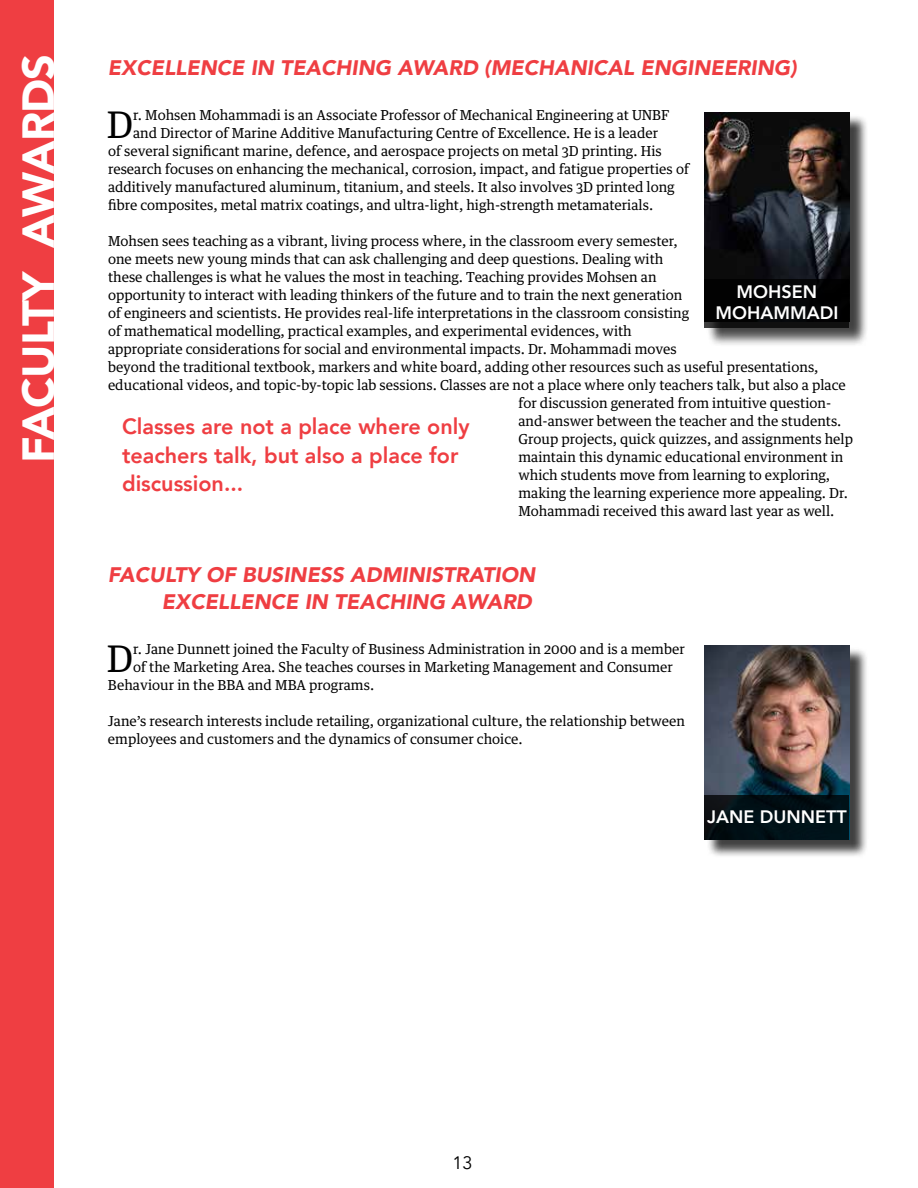
<style>
.page{position:relative;width:918px;height:1188px;background:#fff}
.page>*{position:absolute;margin:0;border:0;box-sizing:border-box;transform-origin:0 0}
.t1{font:900 45px "Avenir";letter-spacing:-.02em;color:#fff}
.t2{font:36.75px "Guardian Text Egyp";color:#000}
.t3{font:800 22.05px/28.5px "Avenir";color:#ef3e42}
.t4{font:italic 900 21px/27px "Avenir";color:#ef3e42;text-align:right}
.t5{font:800 18px/21.6px "Avenir";color:#fff;text-align:center}
.t6{font:18px "Avenir";color:#000}
.t7{font:13.8px/18px "Guardian Text Egyp";color:#000}
</style>
<div class="page">
<div style="left:0;top:0;width:54px;height:1188px;background:#ef3e42"></div>
<div style="left:706px;top:115px;width:162px;height:232px;background:#000;opacity:.75"></div>
<img style="left:704px;top:112px;width:146px;height:209px">
<div style="left:705px;top:280px;width:144px;height:48px;background:#000"></div>
<div style="left:707px;top:647px;width:162px;height:212px;background:#000;opacity:.75"></div>
<img style="left:704px;top:645px;width:146px;height:195px">
<div style="left:705px;top:795px;width:144px;height:45px;background:linear-gradient(to right,#060f14,#001118)"></div>
<h1 class="t1" style="left:0;top:463px;width:411px;rotate:-90deg">FACULTY AWARDS</h1>
<h3 class="t4" style="left:108px;top:54px;width:690px">EXCELLENCE IN TEACHING AWARD (MECHANICAL ENGINEERING)</h3>
<h2 class="t2" style="left:107px;top:94px;width:28px">D</h2>
<p class="t7" style="left:133px;top:105px;width:538px">r. Mohsen Mohammadi is an Associate Professor of Mechanical Engineering at UNBF</p>
<p class="t7" style="left:133px;top:123px;width:527px">and Director of Marine Additive Manufacturing Centre of Excellence. He is a leader</p>
<p class="t7" style="left:108px;top:141px;width:555px">of several significant marine, defence, and aerospace projects on metal 3D printing. His</p>
<p class="t7" style="left:108px;top:159px;width:583px">research focuses on enhancing the mechanical, corrosion, impact, and fatigue properties of</p>
<p class="t7" style="left:108px;top:177px;width:568px">additively manufactured aluminum, titanium, and steels. It also involves 3D printed long</p>
<p class="t7" style="left:108px;top:195px;width:547px">fibre composites, metal matrix coatings, and ultra-light, high-strength metamaterials.</p>
<p class="t7" style="left:108px;top:231px;width:571px">Mohsen sees teaching as a vibrant, living process where, in the classroom every semester,</p>
<p class="t7" style="left:108px;top:249px;width:557px">one meets new young minds that can ask challenging and deep questions. Dealing with</p>
<p class="t7" style="left:108px;top:267px;width:550px">these challenges is what he values the most in teaching. Teaching provides Mohsen an</p>
<p class="t7" style="left:108px;top:285px;width:576px">opportunity to interact with leading thinkers of the future and to train the next generation</p>
<p class="t7" style="left:108px;top:303px;width:583px">of engineers and scientists. He provides real-life interpretations in the classroom consisting</p>
<p class="t7" style="left:108px;top:321px;width:525px">of mathematical modelling, practical examples, and experimental evidences, with</p>
<p class="t7" style="left:108px;top:339px;width:570px">appropriate considerations for social and environmental impacts. Dr. Mohammadi moves</p>
<p class="t7" style="left:108px;top:357px;width:712px">beyond the traditional textbook, markers and white board, adding other resources such as useful presentations,</p>
<p class="t7" style="left:108px;top:375px;width:739px">educational videos, and topic-by-topic lab sessions. Classes are not a place where only teachers talk, but also a place</p>
<p class="t7" style="left:518px;top:393px;width:314px">for discussion generated from intuitive question-</p>
<p class="t7" style="left:518px;top:411px;width:325px">and-answer between the teacher and the students.</p>
<p class="t7" style="left:518px;top:429px;width:336px">Group projects, quick quizzes, and assignments help</p>
<p class="t7" style="left:518px;top:447px;width:327px">maintain this dynamic educational environment in</p>
<p class="t7" style="left:518px;top:465px;width:313px">which students move from learning to exploring,</p>
<p class="t7" style="left:518px;top:483px;width:331px">making the learning experience more appealing. Dr.</p>
<p class="t7" style="left:518px;top:501px;width:318px">Mohammadi received this award last year as well.</p>
<h3 class="t5" style="left:715px;top:281px;width:124px">MOHSEN<br>MOHAMMADI</h3>
<h3 class="t3" style="left:122px;top:412px;width:349px">Classes are not a place where only teachers talk, but also a place for discussion...</h3>
<h3 class="t4" style="left:108px;top:561px;width:429px">FACULTY OF BUSINESS ADMINISTRATION<br>EXCELLENCE IN TEACHING AWARD</h3>
<h2 class="t2" style="left:107px;top:628px;width:28px">D</h2>
<p class="t7" style="left:133px;top:639px;width:553px">r. Jane Dunnett joined the Faculty of Business Administration in 2000 and is a member</p>
<p class="t7" style="left:133px;top:657px;width:542px">of the Marketing Area. She teaches courses in Marketing Management and Consumer</p>
<p class="t7" style="left:108px;top:675px;width:268px">Behaviour in the BBA and MBA programs.</p>
<p class="t7" style="left:108px;top:711px;width:579px">Jane’s research interests include retailing, organizational culture, the relationship between employees and customers and the dynamics of consumer choice.</p>
<h3 class="t5" style="left:707px;top:806px;width:141px">JANE DUNNETT</h3>
<h3 class="t6" style="left:452px;top:1152px;width:22px">13</h3>
</div>
